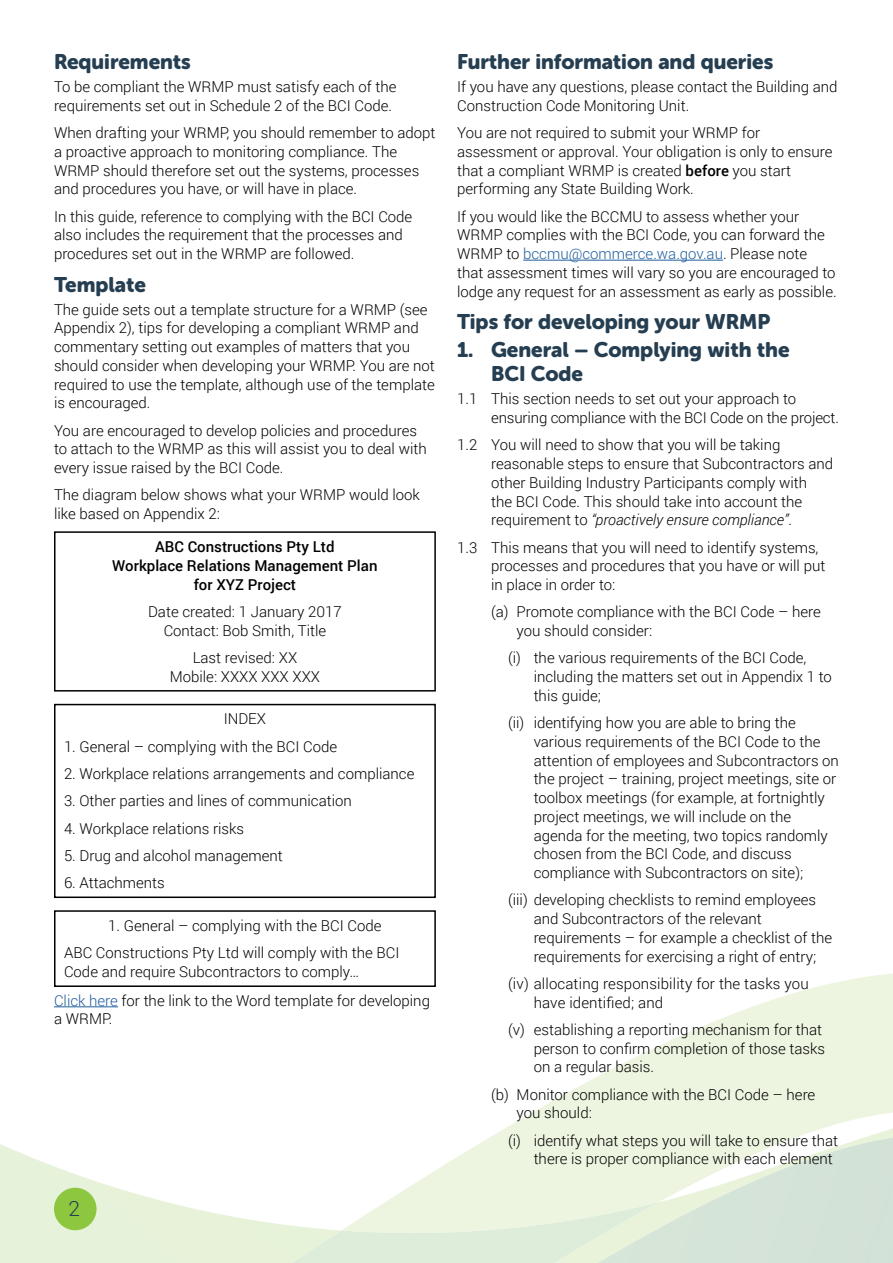
<style>
.page{position:relative;width:893px;height:1263px;background:#fff}
.page>*{position:absolute;margin:0;border:0;box-sizing:border-box;transform-origin:0 0}
.H2_-_Sub_Heading_Ora{font:21px/24px "Museo Sans Rounded 900";color:#253e51}
.t1{font:300 21px "Roboto";color:#253e51}
.Body_Text_BLACK_-_MA{font:300 15px/18.8px "Roboto";color:#000}
.t2{font:500 15px/18.8px "Roboto";color:#000;text-align:center}
.s1{color:#215e9e}
.s2{font-weight:500}
.s3{font-style:italic}
</style>
<div class="page">
<svg style="left:518px;top:973px;width:375px;height:148px"></svg>
<svg style="left:387px;top:1121px;width:506px;height:80px"></svg>
<img style="left:563px;top:1135px;width:330px;height:128px">
<img style="left:579px;top:1202px;width:80px;height:61px">
<img style="left:832px;top:1257px;width:61px;height:6px">
<img style="left:49px;top:1164px;width:49px;height:32px">
<img style="left:0;top:1144px;width:49px;height:52px">
<img style="left:0;top:1196px;width:162px;height:5px">
<img style="left:0;top:1201px;width:579px;height:62px">
<hr style="left:54px;top:1006px;width:64px;height:1px;background:#215e9e">
<div style="left:54px;top:531px;width:382px;height:160px;border:2px solid #000"></div>
<div style="left:54px;top:704px;width:382px;height:194px;border:2px solid #000"></div>
<div style="left:54px;top:910px;width:382px;height:77px;border:2px solid #000"></div>
<hr style="left:523px;top:260px;width:200px;height:1px;background:#215e9e">
<div style="left:54px;top:1188px;width:43px;height:42px;background:#8dc63f;border-radius:50%"></div>
<h2 class="H2_-_Sub_Heading_Ora" style="left:54px;top:50px;width:138px">Requirements</h2>
<p class="Body_Text_BLACK_-_MA" style="left:54px;top:77px;width:344px">To be compliant the WRMP must satisfy each of the requirements set out in Schedule 2 of the BCI Code.</p>
<p class="Body_Text_BLACK_-_MA" style="left:54px;top:123px;width:383px">When drafting your WRMP, you should remember to adopt a proactive approach to monitoring compliance. The WRMP should therefore set out the systems, processes and procedures you have, or will have in place.</p>
<p class="Body_Text_BLACK_-_MA" style="left:54px;top:206px;width:360px">In this guide, reference to complying with the BCI Code also includes the requirement that the processes and procedures set out in the WRMP are followed.</p>
<h2 class="H2_-_Sub_Heading_Ora" style="left:54px;top:272px;width:93px">Template</h2>
<p class="Body_Text_BLACK_-_MA" style="left:54px;top:299px;width:382px">The guide sets out a template structure for a WRMP (see Appendix 2), tips for developing a compliant WRMP and commentary setting out examples of matters that you should consider when developing your WRMP. You are not required to use the template, although use of the template is encouraged.</p>
<p class="Body_Text_BLACK_-_MA" style="left:54px;top:420px;width:374px">You are encouraged to develop policies and procedures to attach to the WRMP as this will assist you to deal with every issue raised by the BCI Code.</p>
<p class="Body_Text_BLACK_-_MA" style="left:54px;top:485px;width:367px">The diagram below shows what your WRMP would look like based on Appendix 2:</p>
<p class="t2" style="left:112px;top:537px;width:267px">ABC Constructions Pty Ltd<br>Workplace Relations Management Plan for XYZ Project</p>
<p class="Body_Text_BLACK_-_MA" style="left:148px;top:602px;width:195px;text-align:center">Date created: 1 January 2017<br>Contact: Bob Smith, Title</p>
<p class="Body_Text_BLACK_-_MA" style="left:170px;top:648px;width:152px;text-align:center">Last revised: XX<br>Mobile: XXXX XXX XXX</p>
<p class="Body_Text_BLACK_-_MA" style="left:224px;top:709px;width:44px">INDEX</p>
<p class="Body_Text_BLACK_-_MA" style="left:64px;top:736px;width:275px">1. General – complying with the BCI Code</p>
<p class="Body_Text_BLACK_-_MA" style="left:64px;top:764px;width:352px">2. Workplace relations arrangements and compliance</p>
<p class="Body_Text_BLACK_-_MA" style="left:64px;top:791px;width:289px">3. Other parties and lines of communication</p>
<p class="Body_Text_BLACK_-_MA" style="left:64px;top:818px;width:182px">4. Workplace relations risks</p>
<p class="Body_Text_BLACK_-_MA" style="left:64px;top:845px;width:220px">5. Drug and alcohol management</p>
<p class="Body_Text_BLACK_-_MA" style="left:64px;top:873px;width:102px">6. Attachments</p>
<p class="Body_Text_BLACK_-_MA" style="left:64px;top:911px;width:337px;line-height:27.3px;text-indent:44px">1. General – complying with the BCI Code<br>ABC Constructions Pty Ltd will comply with the BCI</p>
<p class="Body_Text_BLACK_-_MA" style="left:64px;top:962px;width:297px">Code and require Subcontractors to comply…</p>
<p class="Body_Text_BLACK_-_MA" style="left:54px;top:990px;width:377px"><span class="s1">Click here</span> for the link to the Word template for developing a WRMP.</p>
<p class="t1" style="left:68px;top:1194px;width:13px">2</p>
<h2 class="H2_-_Sub_Heading_Ora" style="left:457px;top:50px;width:318px">Further information and queries</h2>
<p class="Body_Text_BLACK_-_MA" style="left:457px;top:77px;width:382px">If you have any questions, please contact the Building and<br>Construction Code Monitoring Unit.</p>
<p class="Body_Text_BLACK_-_MA" style="left:457px;top:123px;width:377px">You are not required to submit your WRMP for assessment or approval. Your obligation is only to ensure that a compliant WRMP is created <span class="s2">before</span> you start performing any State Building Work.</p>
<p class="Body_Text_BLACK_-_MA" style="left:457px;top:206px;width:381px">If you would like the BCCMU to assess whether your WRMP complies with the BCI Code, you can forward the WRMP to <span class="s1">bccmu@commerce.wa.gov.au</span>. Please note that assessment times will vary so you are encouraged to lodge any request for an assessment as early as possible.</p>
<h2 class="H2_-_Sub_Heading_Ora" style="left:457px;top:310px;width:315px">Tips for developing your WRMP</h2>
<p class="H2_-_Sub_Heading_Ora" style="left:491px;top:338px;width:300px;text-indent:-34px">1. General – Complying with the<br>BCI Code</p>
<p class="Body_Text_BLACK_-_MA" style="left:491px;top:389px;width:349px;text-indent:-34px">1.1 This section needs to set out your approach to ensuring compliance with the BCI Code on the project.</p>
<p class="Body_Text_BLACK_-_MA" style="left:491px;top:435px;width:343px;text-indent:-34px">1.2 You will need to show that you will be taking reasonable steps to ensure that Subcontractors and other Building Industry Participants comply with<br>the BCI Code. This should take into account the requirement to <span class="s3">“proactively ensure compliance”</span>.</p>
<p class="Body_Text_BLACK_-_MA" style="left:491px;top:537px;width:336px;text-indent:-34px">1.3 This means that you will need to identify systems, processes and procedures that you have or will put in place in order to:</p>
<p class="Body_Text_BLACK_-_MA" style="left:517px;top:602px;width:306px;text-indent:-26px">(a) Promote compliance with the BCI Code – here you should consider:</p>
<p class="Body_Text_BLACK_-_MA" style="left:534px;top:648px;width:300px;text-indent:-26px">(i) the various requirements of the BCI Code, including the matters set out in Appendix 1 to this guide;</p>
<p class="Body_Text_BLACK_-_MA" style="left:534px;top:713px;width:307px;text-indent:-26px">(ii) identifying how you are able to bring the various requirements of the BCI Code to the attention of employees and Subcontractors on the project – training, project meetings, site or toolbox meetings (for example, at fortnightly project meetings, we will include on the agenda for the meeting, two topics randomly chosen from the BCI Code, and discuss compliance with Subcontractors on site);</p>
<p class="Body_Text_BLACK_-_MA" style="left:534px;top:890px;width:300px;text-indent:-26px">(iii) developing checklists to remind employees and Subcontractors of the relevant requirements – for example a checklist of the requirements for exercising a right of entry;</p>
<p class="Body_Text_BLACK_-_MA" style="left:534px;top:974px;width:277px;text-indent:-26px">(iv) allocating responsibility for the tasks you have identified; and</p>
<p class="Body_Text_BLACK_-_MA" style="left:534px;top:1020px;width:293px;text-indent:-26px">(v) establishing a reporting mechanism for that person to confirm completion of those tasks on a regular basis.</p>
<p class="Body_Text_BLACK_-_MA" style="left:517px;top:1084px;width:300px;text-indent:-26px">(b) Monitor compliance with the BCI Code – here you should:</p>
<p class="Body_Text_BLACK_-_MA" style="left:534px;top:1130px;width:306px;text-indent:-26px">(i) identify what steps you will take to ensure that there is proper compliance with each element</p>
</div>
